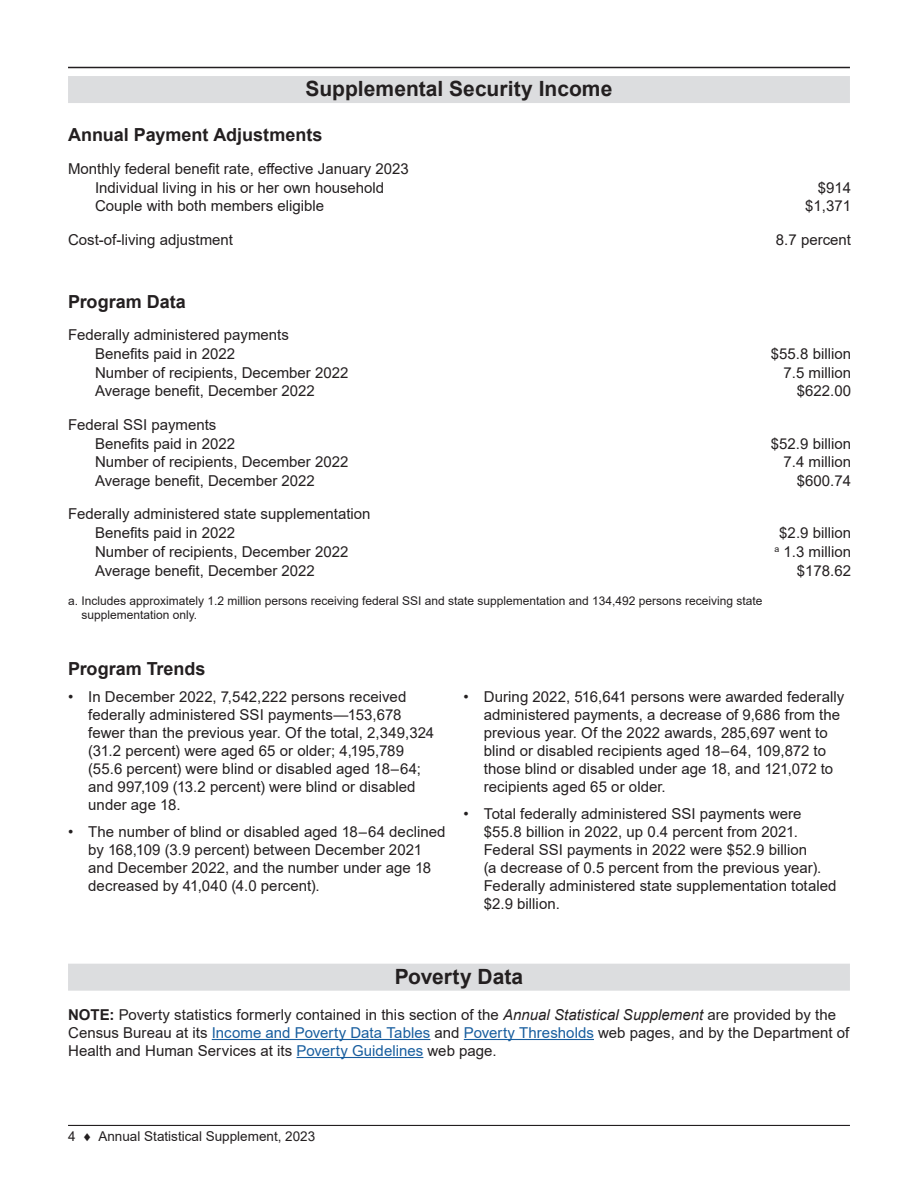
<style>
.page{position:relative;width:918px;height:1188px;background:#fff}
.page>*{position:absolute;margin:0;border:0;box-sizing:border-box;transform-origin:0 0}
.Heading_1_-_Highlights{font:700 21px "Arial";color:#231f20}
.Heading_2{font:700 18px "Arial";color:#231f20}
.ParaFirst{font:15px/18px "Arial";letter-spacing:.005em;color:#231f20}
.Row_Stubs{font:15px "Arial";color:#231f20}
.Data{font:15px "Arial";color:#231f20}
.t1{font:13.5px "Arial";color:#231f20}
.Source_Note{font:12px/14.4px "Arial";color:#231f20}
.s1{font-weight:700}
.s2{font-style:italic}
.s3{color:#175d9e}
</style>
<div class="page">
<hr style="left:68px;top:67px;width:782px;height:1px;background:#231f20">
<hr style="left:68px;top:1125px;width:782px;height:1px;background:#231f20">
<div style="left:68px;top:76px;width:782px;height:27px;background:#dcdddf"></div>
<div style="left:68px;top:964px;width:782px;height:27px;background:#dcdddf"></div>
<hr style="left:212px;top:1039px;width:218px;height:1px;background:#175d9e">
<hr style="left:464px;top:1039px;width:130px;height:1px;background:#175d9e">
<hr style="left:297px;top:1057px;width:126px;height:1px;background:#175d9e">
<p class="Heading_1_-_Highlights" style="left:306px;top:74px;width:308px">Supplemental Security Income</p>
<p class="Heading_2" style="left:68px;top:122px;width:256px">Annual Payment Adjustments</p>
<p class="Row_Stubs" style="left:68px;top:158px;width:342px">Monthly federal benefit rate, effective January 2023</p>
<p class="Row_Stubs" style="left:95px;top:177px;width:291px">Individual living in his or her own household</p>
<p class="Data" style="left:818px;top:177px;width:35px">$914</p>
<p class="Row_Stubs" style="left:95px;top:196px;width:231px">Couple with both members eligible</p>
<p class="Data" style="left:805px;top:196px;width:47px">$1,371</p>
<p class="Row_Stubs" style="left:68px;top:229px;width:167px">Cost-of-living adjustment</p>
<p class="Data" style="left:776px;top:229px;width:77px">8.7 percent</p>
<p class="Heading_2" style="left:68px;top:289px;width:119px">Program Data</p>
<p class="Row_Stubs" style="left:68px;top:325px;width:222px">Federally administered payments</p>
<p class="Row_Stubs" style="left:95px;top:343px;width:142px">Benefits paid in 2022</p>
<p class="Data" style="left:771px;top:343px;width:82px">$55.8 billion</p>
<p class="Row_Stubs" style="left:95px;top:362px;width:255px">Number of recipients, December 2022</p>
<p class="Data" style="left:784px;top:362px;width:69px">7.5 million</p>
<p class="Row_Stubs" style="left:95px;top:381px;width:221px">Average benefit, December 2022</p>
<p class="Data" style="left:797px;top:381px;width:56px">$622.00</p>
<p class="Row_Stubs" style="left:68px;top:414px;width:150px">Federal SSI payments</p>
<p class="Row_Stubs" style="left:95px;top:433px;width:142px">Benefits paid in 2022</p>
<p class="Data" style="left:771px;top:433px;width:82px">$52.9 billion</p>
<p class="Row_Stubs" style="left:95px;top:452px;width:255px">Number of recipients, December 2022</p>
<p class="Data" style="left:784px;top:452px;width:69px">7.4 million</p>
<p class="Row_Stubs" style="left:95px;top:470px;width:221px">Average benefit, December 2022</p>
<p class="Data" style="left:797px;top:470px;width:56px">$600.74</p>
<p class="Row_Stubs" style="left:68px;top:504px;width:304px">Federally administered state supplementation</p>
<p class="Row_Stubs" style="left:95px;top:523px;width:142px">Benefits paid in 2022</p>
<p class="Data" style="left:779px;top:523px;width:73px">$2.9 billion</p>
<p class="Row_Stubs" style="left:95px;top:541px;width:255px">Number of recipients, December 2022</p>
<p class="Data" style="left:774px;top:541px;width:78px"><sup>a</sup> 1.3 million</p>
<p class="Row_Stubs" style="left:95px;top:560px;width:221px">Average benefit, December 2022</p>
<p class="Data" style="left:797px;top:560px;width:56px">$178.62</p>
<p class="Source_Note" style="left:81px;top:593px;width:682px;text-indent:-13px">a. Includes approximately 1.2 million persons receiving federal SSI and state supplementation and 134,492 persons receiving state supplementation only.</p>
<p class="Heading_2" style="left:68px;top:656px;width:139px">Program Trends</p>
<p class="ParaFirst" style="left:88px;top:688px;width:347px;text-indent:-20px">• In December 2022, 7,542,222 persons received federally administered SSI payments—153,678 fewer than the previous year. Of the total, 2,349,324 (31.2 percent) were aged 65 or older; 4,195,789 (55.6 percent) were blind or disabled aged 18–64; and 997,109 (13.2 percent) were blind or disabled under age 18.</p>
<p class="ParaFirst" style="left:88px;top:823px;width:359px;text-indent:-20px">• The number of blind or disabled aged 18–64 declined by 168,109 (3.9 percent) between December 2021 and December 2022, and the number under age 18 decreased by 41,040 (4.0 percent).</p>
<p class="ParaFirst" style="left:484px;top:688px;width:362px;text-indent:-20px">• During 2022, 516,641 persons were awarded federally administered payments, a decrease of 9,686 from the previous year. Of the 2022 awards, 285,697 went to blind or disabled recipients aged 18–64, 109,872 to those blind or disabled under age 18, and 121,072 to recipients aged 65 or older.</p>
<p class="ParaFirst" style="left:484px;top:805px;width:354px;text-indent:-20px">• Total federally administered SSI payments were $55.8 billion in 2022, up 0.4 percent from 2021.<br>Federal SSI payments in 2022 were $52.9 billion<br>(a decrease of 0.5 percent from the previous year).<br>Federally administered state supplementation totaled $2.9 billion.</p>
<p class="Heading_1_-_Highlights" style="left:395px;top:962px;width:130px">Poverty Data</p>
<p class="ParaFirst" style="left:68px;top:1006px;width:783px"><span class="s1">NOTE:</span> Poverty statistics formerly contained in this section of the <span class="s2">Annual Statistical Supplement</span> are provided by the<br>Census Bureau at its <span class="s3">Income and Poverty Data Tables</span> and <span class="s3">Poverty Thresholds</span> web pages, and by the Department of<br>Health and Human Services at its <span class="s3">Poverty Guidelines</span> web page.</p>
<p class="t1" style="left:68px;top:1127px;width:249px">4 ♦ Annual Statistical Supplement, 2023</p>
</div>
